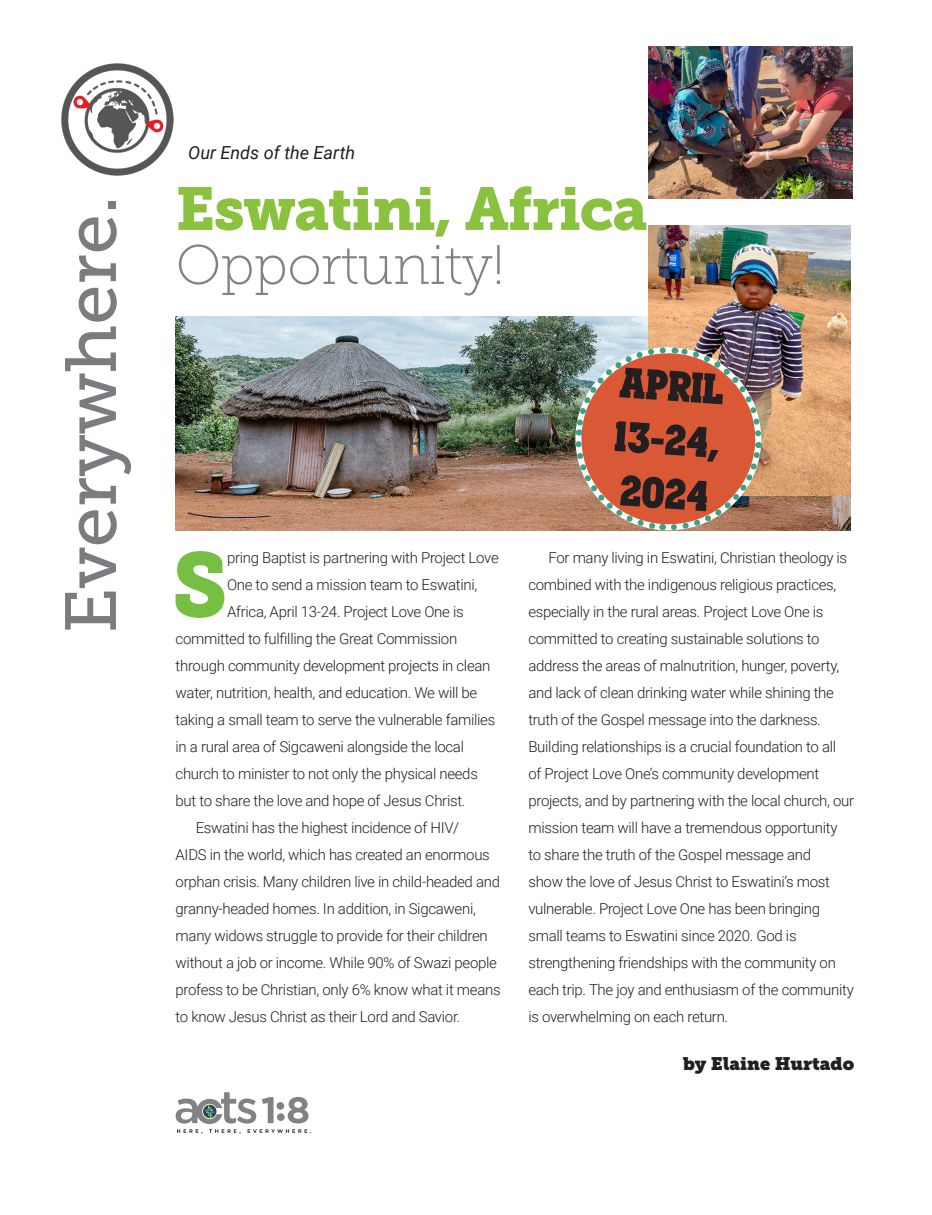
<style>
.page{position:relative;width:932px;height:1215px;background:#fff}
.page>*{position:absolute;margin:0;border:0;box-sizing:border-box;transform-origin:0 0}
.t1{font:90.45px "Museo Slab 900";color:#76bf42}
.t2{font:72px "Museo Slab 500";color:#7a7c7f}
.t3{font:60px "Museo Slab 900";letter-spacing:-.02em;color:#8ac240}
.t4{font:55.5px "Museo Slab 100";letter-spacing:-.01em;color:#808285}
.t5{font:italic 18px "Roboto";color:#231f20}
.t6{font:18px "Museo Slab";color:#231f20}
.t7{font:300 15px/27px "Roboto";letter-spacing:-.02em;color:#231f20}
</style>
<div class="page">
<img style="left:176px;top:317px;width:674px;height:213px">
<svg style="left:176px;top:1092px;width:135px;height:42px"></svg>
<img style="left:62px;top:64px;width:111px;height:111px">
<img style="left:649px;top:47px;width:203px;height:152px">
<img style="left:649px;top:225px;width:201px;height:271px">
<img style="left:569px;top:341px;width:198px;height:190px">
<p class="t2" style="left:51px;top:633px;width:439px;rotate:-90deg">Everywhere.</p>
<p class="t5" style="left:188px;top:140px;width:168px">Our Ends of the Earth</p>
<p class="t3" style="left:176px;top:174px;width:473px">Eswatini, Africa</p>
<p class="t4" style="left:176px;top:235px;width:330px">Opportunity!</p>
<p class="t1" style="left:172px;top:533px;width:57px">S</p>
<p class="t7" style="left:227px;top:544px;width:273px">pring Baptist is partnering with Project Love</p>
<p class="t7" style="left:227px;top:571px;width:252px">One to send a mission team to Eswatini,</p>
<p class="t7" style="left:227px;top:598px;width:238px">Africa, April 13-24. Project Love One is</p>
<p class="t7" style="left:176px;top:625px;width:283px">committed to fulfilling the Great Commission</p>
<p class="t7" style="left:176px;top:652px;width:316px">through community development projects in clean</p>
<p class="t7" style="left:176px;top:679px;width:303px">water, nutrition, health, and education. We will be</p>
<p class="t7" style="left:176px;top:706px;width:321px">taking a small team to serve the vulnerable families</p>
<p class="t7" style="left:176px;top:733px;width:290px">in a rural area of Sigcaweni alongside the local</p>
<p class="t7" style="left:176px;top:760px;width:304px">church to minister to not only the physical needs</p>
<p class="t7" style="left:176px;top:787px;width:291px">but to share the love and hope of Jesus Christ.</p>
<p class="t7" style="left:196px;top:814px;width:265px">Eswatini has the highest incidence of HIV/</p>
<p class="t7" style="left:176px;top:841px;width:316px">AIDS in the world, which has created an enormous</p>
<p class="t7" style="left:176px;top:868px;width:326px">orphan crisis. Many children live in child-headed and</p>
<p class="t7" style="left:176px;top:895px;width:302px">granny-headed homes. In addition, in Sigcaweni,</p>
<p class="t7" style="left:176px;top:922px;width:314px">many widows struggle to provide for their children</p>
<p class="t7" style="left:176px;top:949px;width:323px">without a job or income. While 90% of Swazi people</p>
<p class="t7" style="left:176px;top:976px;width:326px">profess to be Christian, only 6% know what it means</p>
<p class="t7" style="left:176px;top:1003px;width:286px">to know Jesus Christ as their Lord and Savior.</p>
<p class="t7" style="left:528px;top:544px;width:320px;text-indent:20px">For many living in Eswatini, Christian theology is combined with the indigenous religious practices, especially in the rural areas. Project Love One is committed to creating sustainable solutions to address the areas of malnutrition, hunger, poverty, and lack of clean drinking water while shining the truth of the Gospel message into the darkness.</p>
<p class="t7" style="left:528px;top:733px;width:327px">Building relationships is a crucial foundation to all<br>of Project Love One’s community development projects, and by partnering with the local church, our mission team will have a tremendous opportunity<br>to share the truth of the Gospel message and<br>show the love of Jesus Christ to Eswatini’s most vulnerable. Project Love One has been bringing small teams to Eswatini since 2020. God is strengthening friendships with the community on each trip. The joy and enthusiasm of the community is overwhelming on each return.</p>
<p class="t6" style="left:683px;top:1053px;width:173px">by Elaine Hurtado</p>
</div>
